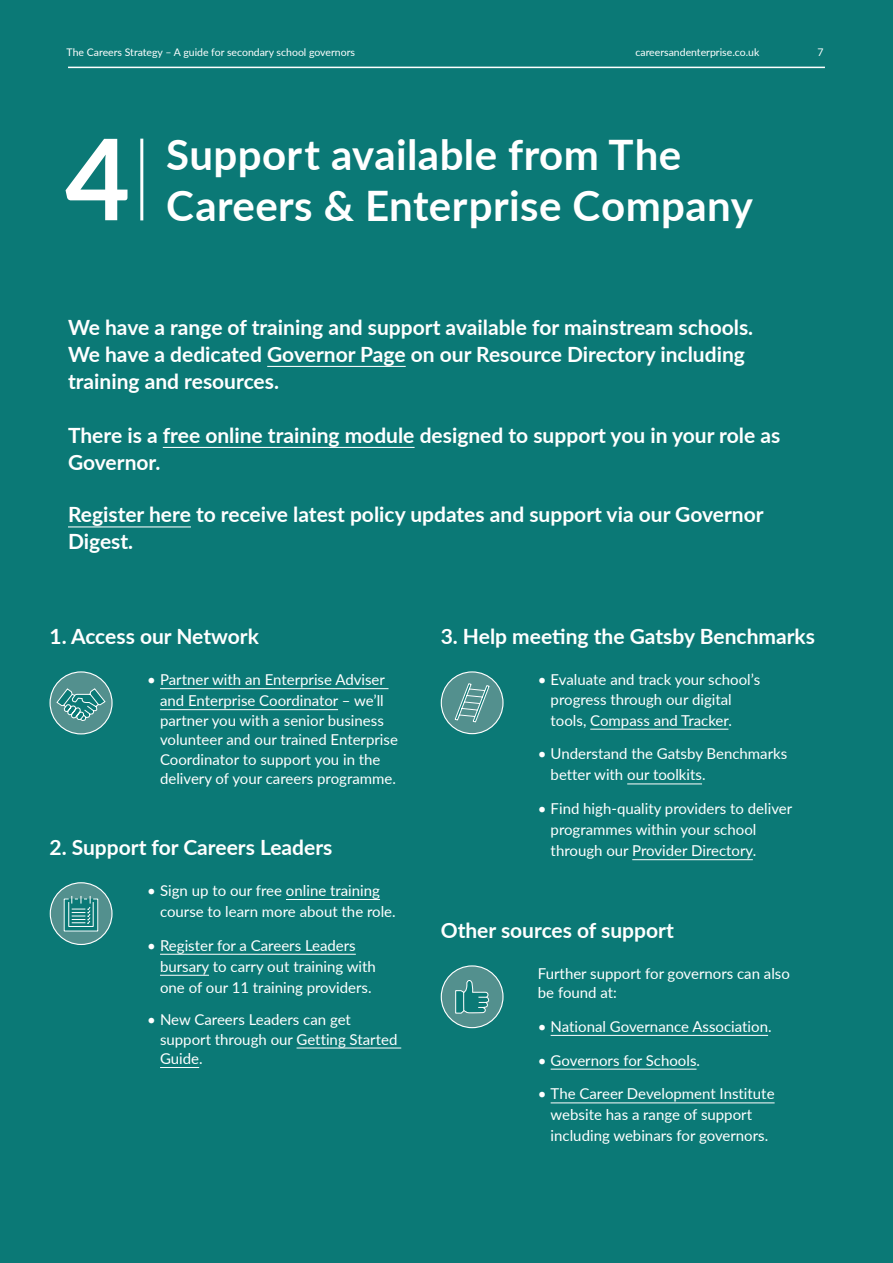
<style>
.page{position:relative;width:893px;height:1263px;background:#0b7976}
.page>*{position:absolute;margin:0;border:0;box-sizing:border-box;transform-origin:0 0}
.t1{font:700 112.5px "Lato";color:#fff}
.t2{font:700 42px "Lato";letter-spacing:.01em;color:#fff}
.t3{font:700 21px/27px "Lato";color:#fff}
.t4{font:15px/21px "Lato";color:#fff}
.t5{font:10.5px "Lato";color:#fff}
</style>
<div class="page">
<hr style="left:267px;top:366px;width:139px;height:1px;background:#fff">
<hr style="left:163px;top:447px;width:252px;height:1px;background:#fff">
<hr style="left:68px;top:526px;width:123px;height:1px;background:#fff">
<div style="left:50px;top:672px;width:62px;height:62px;background:#53908e;border-radius:50%"></div>
<div style="left:50px;top:671px;width:63px;height:63px;border:1px solid #fff;border-radius:50%"></div>
<svg style="left:56px;top:688px;width:50px;height:34px"></svg>
<hr style="left:160px;top:688px;width:229px;height:1px;background:#fff">
<hr style="left:160px;top:709px;width:178px;height:1px;background:#fff">
<hr style="left:590px;top:729px;width:138px;height:1px;background:#fff">
<hr style="left:627px;top:783px;width:75px;height:1px;background:#fff">
<hr style="left:632px;top:859px;width:121px;height:1px;background:#fff">
<hr style="left:286px;top:899px;width:94px;height:1px;background:#fff">
<hr style="left:160px;top:954px;width:196px;height:1px;background:#fff">
<hr style="left:160px;top:975px;width:49px;height:1px;background:#fff">
<hr style="left:297px;top:1048px;width:104px;height:1px;background:#fff">
<hr style="left:160px;top:1067px;width:39px;height:1px;background:#fff">
<div style="left:50px;top:883px;width:62px;height:61px;background:#53908e;border-radius:50%"></div>
<div style="left:50px;top:882px;width:63px;height:63px;border:1px solid #fff;border-radius:50%"></div>
<svg style="left:63px;top:896px;width:36px;height:36px"></svg>
<div style="left:441px;top:672px;width:62px;height:62px;background:#53908e;border-radius:50%"></div>
<div style="left:441px;top:671px;width:63px;height:63px;border:1px solid #fff;border-radius:50%"></div>
<svg style="left:454px;top:683px;width:36px;height:40px"></svg>
<hr style="left:551px;top:1035px;width:217px;height:1px;background:#fff">
<hr style="left:551px;top:1069px;width:145px;height:1px;background:#fff">
<hr style="left:551px;top:1102px;width:224px;height:1px;background:#fff">
<div style="left:441px;top:966px;width:62px;height:62px;background:#53908e;border-radius:50%"></div>
<div style="left:441px;top:965px;width:63px;height:63px;border:1px solid #fff;border-radius:50%"></div>
<svg style="left:455px;top:980px;width:34px;height:34px"></svg>
<hr style="left:140px;top:139px;width:3px;height:81px;background:#fff">
<hr style="left:68px;top:67px;width:757px;height:1px;background:#fff">
<p class="t5" style="left:67px;top:44px;width:290px">The Careers Strategy – A guide for secondary school governors</p>
<p class="t5" style="left:635px;top:44px;width:125px">careersandenterprise.co.uk</p>
<p class="t5" style="left:817px;top:44px;width:8px">7</p>
<h1 class="t1" style="left:65px;top:96px;width:67px">4</h1>
<h2 class="t2" style="left:166px;top:123px;width:516px">Support available from The</h2>
<h2 class="t2" style="left:166px;top:174px;width:588px">Careers &amp; Enterprise Company</h2>
<h3 class="t3" style="left:68px;top:312px;width:687px">We have a range of training and support available for mainstream schools.<br>We have a dedicated Governor Page on our Resource Directory including training and resources.</h3>
<h3 class="t3" style="left:68px;top:420px;width:714px">There is a free online training module designed to support you in your role as<br>Governor.</h3>
<h3 class="t3" style="left:68px;top:500px;width:697px">Register here to receive latest policy updates and support via our Governor<br>Digest.</h3>
<h3 class="t3" style="left:50px;top:622px;width:211px">1. Access our Network</h3>
<h3 class="t3" style="left:441px;top:622px;width:376px">3. Help meeting the Gatsby Benchmarks</h3>
<p class="t4" style="left:147px;top:669px;width:239px;text-align:right">• Partner with an Enterprise Adviser and Enterprise Coordinator – we’ll</p>
<p class="t4" style="left:160px;top:710px;width:239px;line-height:19.5px">partner you with a senior business volunteer and our trained Enterprise Coordinator to support you in the delivery of your careers programme.</p>
<h3 class="t3" style="left:50px;top:833px;width:284px">2. Support for Careers Leaders</h3>
<p class="t4" style="left:160px;top:879px;width:237px;text-indent:-13px">• Sign up to our free online training course to learn more about the role.</p>
<p class="t4" style="left:160px;top:934px;width:217px;text-indent:-13px">• Register for a Careers Leaders bursary to carry out training with one of our 11 training providers.</p>
<p class="t4" style="left:160px;top:1009px;width:239px;line-height:19.5px;text-indent:-13px">• New Careers Leaders can get support through our Getting Started<br>Guide.</p>
<p class="t4" style="left:551px;top:669px;width:211px;line-height:19.5px;text-indent:-13px">• Evaluate and track your school’s progress through our digital</p>
<p class="t4" style="left:551px;top:709px;width:183px">tools, Compass and Tracker.</p>
<p class="t4" style="left:551px;top:743px;width:238px;text-indent:-13px">• Understand the Gatsby Benchmarks better with our toolkits.</p>
<p class="t4" style="left:551px;top:798px;width:243px;text-indent:-13px">• Find high-quality providers to deliver programmes within your school through our Provider Directory.</p>
<h3 class="t3" style="left:441px;top:915px;width:235px">Other sources of support</h3>
<p class="t4" style="left:538px;top:963px;width:254px;line-height:19.5px">Further support for governors can also be found at:</p>
<p class="t4" style="left:538px;top:1015px;width:235px">• National Governance Association.</p>
<p class="t4" style="left:538px;top:1049px;width:164px">• Governors for Schools.</p>
<p class="t4" style="left:551px;top:1083px;width:225px;text-indent:-13px">• The Career Development Institute website has a range of support including webinars for governors.</p>
</div>
